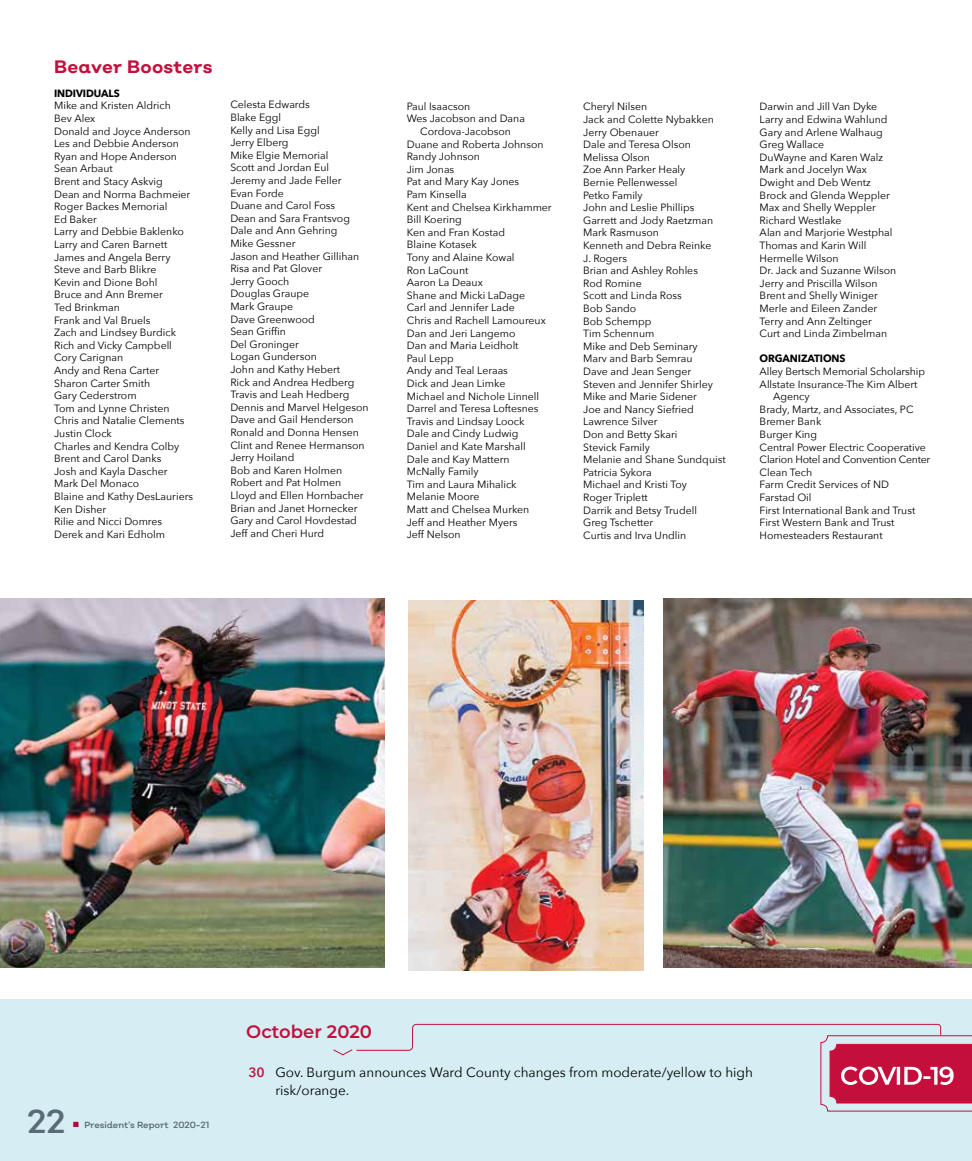
<style>
.page{position:relative;width:972px;height:1161px;background:#fff}
.page>*{position:absolute;margin:0;border:0;box-sizing:border-box;transform-origin:0 0}
.t1{font:33px "Nutmeg";color:#6a747b}
.t2{font:700 18px "Nutmeg";letter-spacing:.01em;color:#c40f3d}
.t3{font:600 18px "Montserrat";color:#c40f3d}
.t4{font:13.5px/18px "Avenir Next";color:#000}
.t5{font:10.5px/12.6px "Avenir Next";color:#000}
.t6{font:10.5px "Avenir Next";letter-spacing:-.02em;color:#000}
.t7{font:700 10.5px "Avenir Next";letter-spacing:-.01em;color:#000}
.t8{font:9px "Nutmeg";letter-spacing:-.01em;color:#6a747b}
.s1{color:#c40f3d}
.s2{font-weight:600;color:#c40f3d}
</style>
<div class="page">
<div style="left:0;top:999px;width:972px;height:162px;background:#d6eef3"></div>
<svg style="left:333px;top:1024px;width:639px;height:88px"></svg>
<img style="left:664px;top:599px;width:308px;height:368px">
<img style="left:0;top:599px;width:384px;height:368px">
<img style="left:408px;top:600px;width:236px;height:370px">
<h2 class="t2" style="left:54px;top:55px;width:160px">Beaver Boosters</h2>
<p class="t7" style="left:54px;top:84px;width:67px">INDIVIDUALS</p>
<p class="t5" style="left:54px;top:99px;width:141px">Mike and Kristen Aldrich<br>Bev Alex<br>Donald and Joyce Anderson<br>Les and Debbie Anderson<br>Ryan and Hope Anderson<br>Sean Arbaut<br>Brent and Stacy Askvig<br>Dean and Norma Bachmeier<br>Roger Backes Memorial<br>Ed Baker<br>Larry and Debbie Baklenko<br>Larry and Caren Barnett<br>James and Angela Berry<br>Steve and Barb Blikre<br>Kevin and Dione Bohl<br>Bruce and Ann Bremer<br>Ted Brinkman<br>Frank and Val Bruels<br>Zach and Lindsey Burdick<br>Rich and Vicky Campbell<br>Cory Carignan<br>Andy and Rena Carter<br>Sharon Carter Smith<br>Gary Cederstrom<br>Tom and Lynne Christen<br>Chris and Natalie Clements<br>Justin Clock<br>Charles and Kendra Colby<br>Brent and Carol Danks<br>Josh and Kayla Dascher<br>Mark Del Monaco<br>Blaine and Kathy DesLauriers<br>Ken Disher<br>Rilie and Nicci Domres<br>Derek and Kari Edholm</p>
<p class="t5" style="left:230px;top:98px;width:140px">Celesta Edwards<br>Blake Eggl<br>Kelly and Lisa Eggl<br>Jerry Elberg<br>Mike Elgie Memorial<br>Scott and Jordan Eul<br>Jeremy and Jade Feller<br>Evan Forde<br>Duane and Carol Foss<br>Dean and Sara Frantsvog<br>Dale and Ann Gehring<br>Mike Gessner<br>Jason and Heather Gillihan<br>Risa and Pat Glover<br>Jerry Gooch<br>Douglas Graupe<br>Mark Graupe<br>Dave Greenwood<br>Sean Griffin<br>Del Groninger<br>Logan Gunderson<br>John and Kathy Hebert<br>Rick and Andrea Hedberg<br>Travis and Leah Hedberg<br>Dennis and Marvel Helgeson<br>Dave and Gail Henderson<br>Ronald and Donna Hensen<br>Clint and Renee Hermanson<br>Jerry Hoiland<br>Bob and Karen Holmen<br>Robert and Pat Holmen<br>Lloyd and Ellen Hornbacher<br>Brian and Janet Hornecker<br>Gary and Carol Hovdestad<br>Jeff and Cheri Hurd</p>
<p class="t5" style="left:407px;top:99px;width:65px">Paul Isaacson</p>
<p class="t5" style="left:407px;top:112px;width:120px">Wes Jacobson and Dana</p>
<p class="t5" style="left:420px;top:125px;width:92px">Cordova-Jacobson</p>
<p class="t5" style="left:407px;top:137px;width:138px">Duane and Roberta Johnson</p>
<p class="t5" style="left:407px;top:150px;width:75px">Randy Johnson</p>
<p class="t5" style="left:407px;top:162px;width:49px">Jim Jonas</p>
<p class="t5" style="left:407px;top:175px;width:114px">Pat and Mary Kay Jones</p>
<p class="t5" style="left:407px;top:188px;width:61px">Pam Kinsella</p>
<p class="t5" style="left:407px;top:200px;width:146px">Kent and Chelsea Kirkhammer</p>
<p class="t5" style="left:407px;top:213px;width:57px">Bill Koering</p>
<p class="t5" style="left:407px;top:225px;width:100px">Ken and Fran Kostad</p>
<p class="t5" style="left:407px;top:238px;width:71px">Blaine Kotasek</p>
<p class="t5" style="left:407px;top:251px;width:109px">Tony and Alaine Kowal</p>
<p class="t5" style="left:407px;top:263px;width:63px">Ron LaCount</p>
<p class="t5" style="left:407px;top:276px;width:77px">Aaron La Deaux</p>
<p class="t5" style="left:407px;top:288px;width:120px">Shane and Micki LaDage</p>
<p class="t5" style="left:407px;top:301px;width:110px">Carl and Jennifer Lade</p>
<p class="t5" style="left:407px;top:314px;width:140px">Chris and Rachell Lamoureux</p>
<p class="t5" style="left:407px;top:326px;width:110px">Dan and Jeri Langemo</p>
<p class="t5" style="left:407px;top:339px;width:113px">Dan and Maria Leidholt</p>
<p class="t5" style="left:407px;top:351px;width:48px">Paul Lepp</p>
<p class="t5" style="left:407px;top:364px;width:103px">Andy and Teal Leraas</p>
<p class="t5" style="left:407px;top:377px;width:100px">Dick and Jean Limke</p>
<p class="t5" style="left:407px;top:389px;width:134px">Michael and Nichole Linnell</p>
<p class="t5" style="left:407px;top:402px;width:133px">Darrel and Teresa Loftesnes</p>
<p class="t5" style="left:407px;top:414px;width:119px">Travis and Lindsay Loock</p>
<p class="t5" style="left:407px;top:427px;width:113px">Dale and Cindy Ludwig</p>
<p class="t5" style="left:407px;top:440px;width:120px">Daniel and Kate Marshall</p>
<p class="t5" style="left:407px;top:452px;width:104px">Dale and Kay Mattern</p>
<p class="t5" style="left:407px;top:465px;width:73px">McNally Family</p>
<p class="t5" style="left:407px;top:477px;width:111px">Tim and Laura Mihalick</p>
<p class="t5" style="left:407px;top:490px;width:74px">Melanie Moore</p>
<p class="t5" style="left:407px;top:503px;width:124px">Matt and Chelsea Murken</p>
<p class="t5" style="left:407px;top:515px;width:112px">Jeff and Heather Myers</p>
<p class="t5" style="left:407px;top:528px;width:55px">Jeff Nelson</p>
<p class="t5" style="left:583px;top:100px;width:144px">Cheryl Nilsen<br>Jack and Colette Nybakken<br>Jerry Obenauer<br>Dale and Teresa Olson<br>Melissa Olson<br>Zoe Ann Parker Healy<br>Bernie Pellenwessel<br>Petko Family<br>John and Leslie Phillips<br>Garrett and Jody Raetzman<br>Mark Rasmuson<br>Kenneth and Debra Reinke<br>J. Rogers<br>Brian and Ashley Rohles<br>Rod Romine<br>Scott and Linda Ross<br>Bob Sando<br>Bob Schempp<br>Tim Schennum<br>Mike and Deb Seminary<br>Marv and Barb Semrau<br>Dave and Jean Senger<br>Steven and Jennifer Shirley<br>Mike and Marie Sidener<br>Joe and Nancy Siefried<br>Lawrence Silver<br>Don and Betty Skari<br>Stevick Family<br>Melanie and Shane Sundquist<br>Patricia Sykora<br>Michael and Kristi Toy<br>Roger Triplett<br>Darrik and Betsy Trudell<br>Greg Tschetter<br>Curtis and Irva Undlin</p>
<p class="t5" style="left:760px;top:100px;width:138px">Darwin and Jill Van Dyke<br>Larry and Edwina Wahlund<br>Gary and Arlene Walhaug<br>Greg Wallace<br>DuWayne and Karen Walz<br>Mark and Jocelyn Wax<br>Dwight and Deb Wentz<br>Brock and Glenda Weppler<br>Max and Shelly Weppler<br>Richard Westlake<br>Alan and Marjorie Westphal<br>Thomas and Karin Will<br>Hermelle Wilson<br>Dr. Jack and Suzanne Wilson<br>Jerry and Priscilla Wilson<br>Brent and Shelly Winiger<br>Merle and Eileen Zander<br>Terry and Ann Zeltinger<br>Curt and Linda Zimbelman</p>
<p class="t7" style="left:760px;top:350px;width:87px">ORGANIZATIONS</p>
<p class="t5" style="left:760px;top:365px;width:167px">Alley Bertsch Memorial Scholarship</p>
<p class="t5" style="left:760px;top:377px;width:159px">Allstate Insurance-The Kim Albert</p>
<p class="t5" style="left:773px;top:390px;width:38px">Agency</p>
<p class="t5" style="left:760px;top:402px;width:155px">Brady, Martz, and Associates, PC</p>
<p class="t5" style="left:760px;top:415px;width:63px">Bremer Bank</p>
<p class="t5" style="left:760px;top:428px;width:59px">Burger King</p>
<p class="t5" style="left:760px;top:440px;width:168px">Central Power Electric Cooperative</p>
<p class="t6" style="left:760px;top:451px;width:172px">Clarion Hotel and Convention Center</p>
<p class="t5" style="left:760px;top:465px;width:54px">Clean Tech</p>
<p class="t5" style="left:760px;top:478px;width:131px">Farm Credit Services of ND</p>
<p class="t5" style="left:760px;top:491px;width:53px">Farstad Oil</p>
<p class="t5" style="left:760px;top:503px;width:157px">First International Bank and Trust</p>
<p class="t5" style="left:760px;top:516px;width:136px">First Western Bank and Trust</p>
<p class="t5" style="left:760px;top:528px;width:125px">Homesteaders Restaurant</p>
<h1 class="t1" style="left:27px;top:1100px;width:40px">22</h1>
<p class="t8" style="left:73px;top:1119px;width:138px"><span class="s1">■</span> President’s Report 2020-21</p>
<h2 class="t3" style="left:246px;top:1019px;width:127px">October 2020</h2>
<p class="t4" style="left:275px;top:1062px;width:479px;text-indent:-27px"><span class="s2">30</span> Gov. Burgum announces Ward County changes from moderate/yellow to high risk/orange.</p>
</div>
